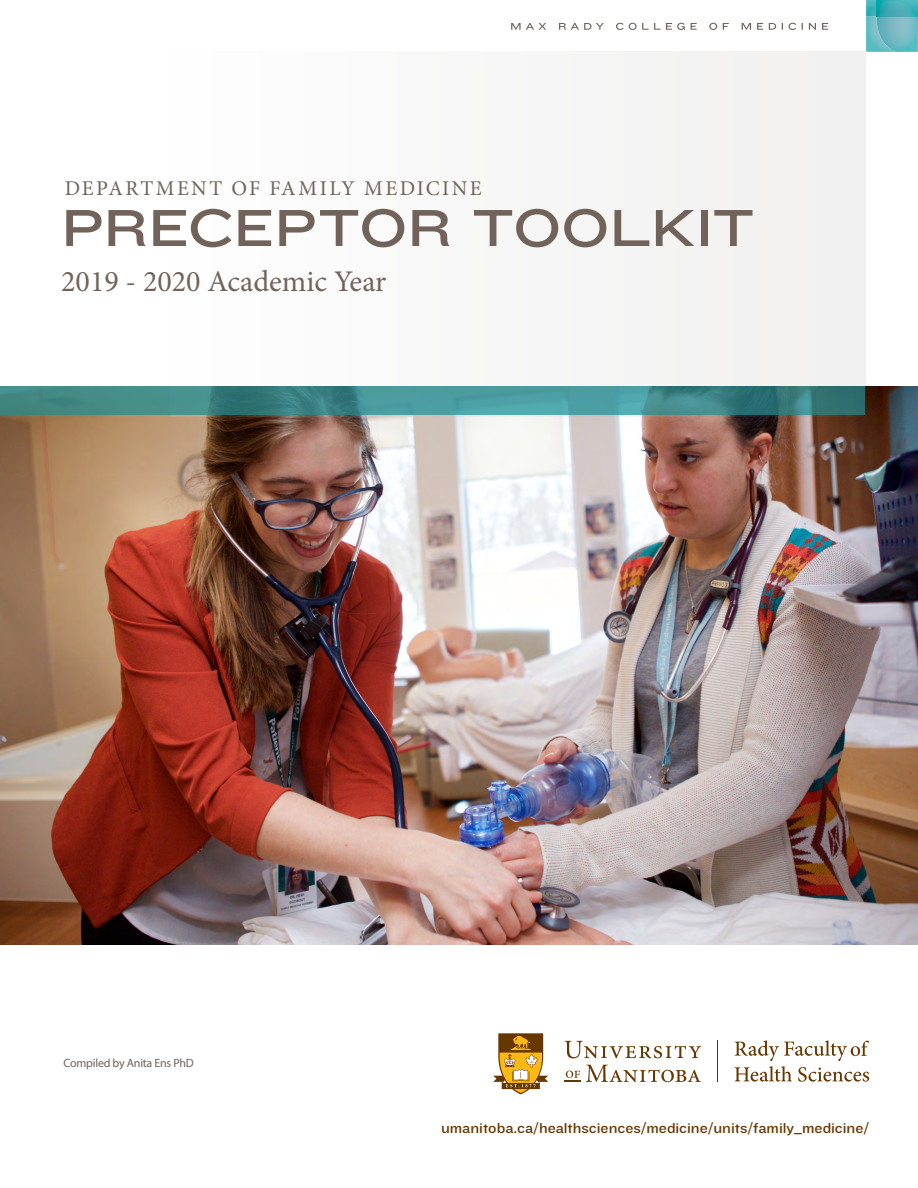
<style>
.page{position:relative;width:918px;height:1188px;background:#fff}
.page>*{position:absolute;margin:0;border:0;box-sizing:border-box;transform-origin:0 0}
.t1{font:54px "Knockout HTF34 Junior Sumo";letter-spacing:-.005em;color:#71635a}
.t2{font:30px "Minion Pro";color:#71635a}
.t3{font:21px "Minion Pro";letter-spacing:.11em;color:#71635a}
.t4{font:15px "Knockout HTF32 Junior Cruiserwt";color:#663700}
.t5{font:12px "Myriad Pro";letter-spacing:-.02em;color:#71635a}
</style>
<div class="page">
<img style="left:0;top:386px;width:918px;height:558px">
<div style="left:170px;top:52px;width:696px;height:365px;background:#f7f7f6"></div>
<svg style="left:511px;top:23px;width:317px;height:7px"></svg>
<svg style="left:866px;top:0;width:11px;height:52px"></svg>
<img style="left:877px;top:0;width:41px;height:52px">
<svg style="left:917px;top:0;width:1px;height:16px"></svg>
<svg style="left:735px;top:1040px;width:134px;height:42px"></svg>
<hr style="left:717px;top:1040px;width:1px;height:42px;background:#663700">
<svg style="left:565px;top:1041px;width:136px;height:17px"></svg>
<svg style="left:565px;top:1065px;width:136px;height:17px"></svg>
<svg style="left:493px;top:1033px;width:55px;height:62px"></svg>
<svg style="left:0;top:386px;width:865px;height:29px;background:#418a8c"></svg>
<h3 class="t3" style="left:65px;top:174px;width:419px">DEPARTMENT OF FAMILY MEDICINE</h3>
<h1 class="t1" style="left:61px;top:197px;width:696px">PRECEPTOR TOOLKIT</h1>
<h2 class="t2" style="left:61px;top:261px;width:327px">2019 - 2020 Academic Year</h2>
<p class="t5" style="left:64px;top:1055px;width:132px">Compiled by Anita Ens PhD</p>
<p class="t4" style="left:441px;top:1120px;width:430px">umanitoba.ca/healthsciences/medicine/units/family_medicine/</p>
</div>
